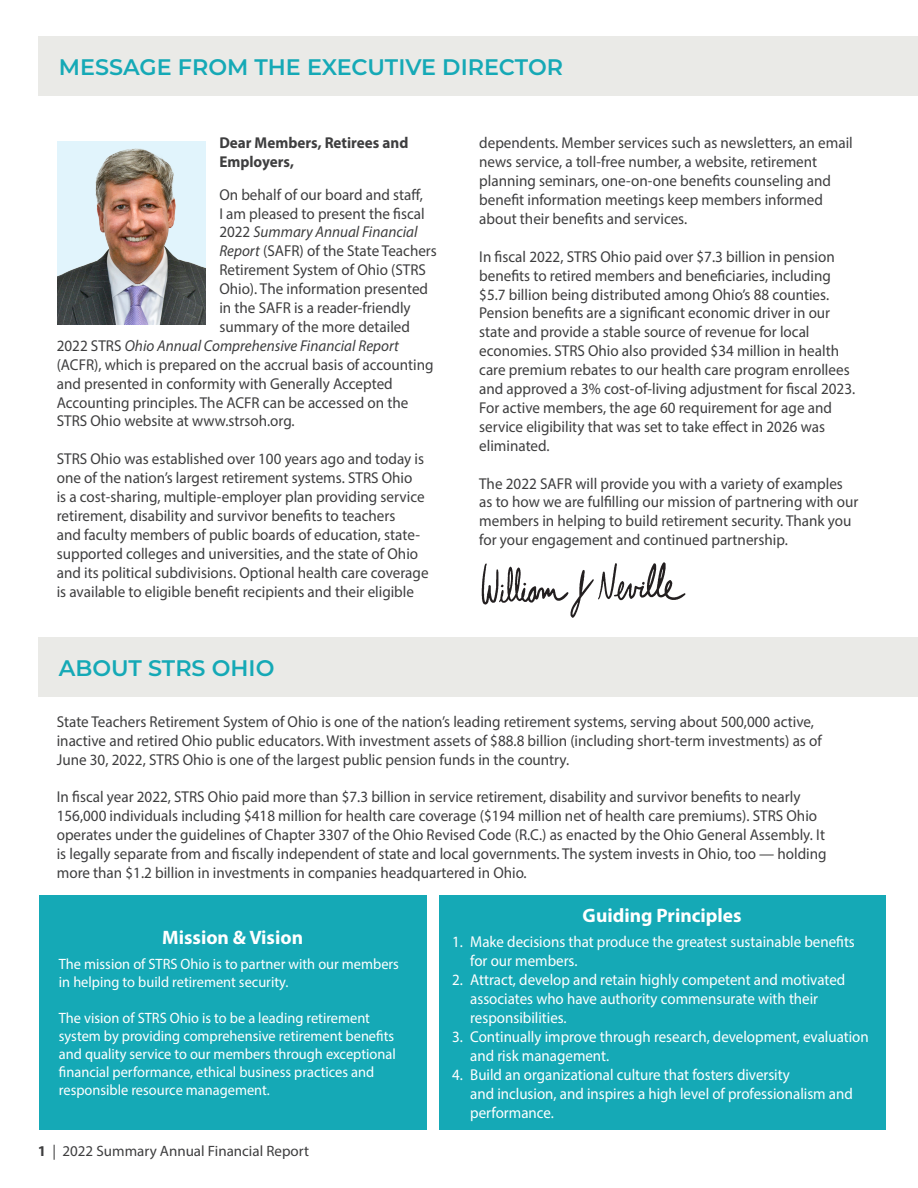
<style>
.page{position:relative;width:918px;height:1188px;background:#fff}
.page>*{position:absolute;margin:0;border:0;box-sizing:border-box;transform-origin:0 0}
.HEADER_-_SAFR{font:600 22.5px "Montserrat";color:#15a9b6}
.SUBHEAD{font:700 19.5px "Myriad Pro";color:#fff}
.BODY_-_SAFR{font:15.75px/18.9px "Myriad Pro";color:#3e3e3f;scale:.96 1}
.BODY_-_SAFR-2{font:15.75px/18.9px "Myriad Pro";color:#fff;scale:.95 1}
.BODY_-_SAFR-3{font:italic 15.75px "Myriad Pro";color:#3e3e3f;scale:.96 1}
.BODY_-_SAFR-4{font:700 15.75px/18.9px "Myriad Pro";color:#3e3e3f;scale:.96 1}
.BODY_-_SAFR-5{font:15px/18px "Myriad Pro";color:#fff;scale:.96 1}
.t1{font:15px "Myriad Pro";color:#3e3e3f}
.s1{font-style:normal}
.s2{font-style:italic}
.s3{font-weight:700}
</style>
<div class="page">
<div style="left:39px;top:895px;width:388px;height:235px;background:#15a9b6"></div>
<div style="left:439px;top:895px;width:447px;height:235px;background:#15a9b6"></div>
<img style="left:58px;top:141px;width:148px;height:184px">
<div style="left:39px;top:36px;width:879px;height:59px;background:#eaeae7"></div>
<div style="left:39px;top:637px;width:879px;height:59px;background:#eaeae7"></div>
<img style="left:481px;top:562px;width:205px;height:56px">
<p class="HEADER_-_SAFR" style="left:59px;top:51px;width:506px">MESSAGE FROM THE EXECUTIVE DIRECTOR</p>
<p class="BODY_-_SAFR-4" style="left:219px;top:133px;width:198px">Dear Members, Retirees and<br>Employers,</p>
<p class="BODY_-_SAFR" style="left:219px;top:185px;width:214px">On behalf of our board and staff,</p>
<p class="BODY_-_SAFR" style="left:219px;top:204px;width:216px">I am pleased to present the fiscal</p>
<p class="BODY_-_SAFR-3" style="left:219px;top:222px;width:208px"><span class="s1">2022</span> Summary Annual Financial</p>
<p class="BODY_-_SAFR" style="left:219px;top:241px;width:228px"><span class="s2">Report</span> (SAFR) of the State Teachers</p>
<p class="BODY_-_SAFR" style="left:219px;top:260px;width:217px">Retirement System of Ohio (STRS</p>
<p class="BODY_-_SAFR" style="left:219px;top:279px;width:219px">Ohio). The information presented</p>
<p class="BODY_-_SAFR" style="left:219px;top:298px;width:201px">in the SAFR is a reader-friendly</p>
<p class="BODY_-_SAFR" style="left:219px;top:317px;width:200px">summary of the more detailed</p>
<p class="BODY_-_SAFR-3" style="left:57px;top:336px;width:358px"><span class="s1">2022 STRS</span> Ohio Annual Comprehensive Financial Report</p>
<p class="BODY_-_SAFR" style="left:57px;top:355px;width:394px">(ACFR), which is prepared on the accrual basis of accounting</p>
<p class="BODY_-_SAFR" style="left:57px;top:374px;width:352px">and presented in conformity with Generally Accepted</p>
<p class="BODY_-_SAFR" style="left:57px;top:393px;width:368px">Accounting principles. The ACFR can be accessed on the</p>
<p class="BODY_-_SAFR" style="left:57px;top:411px;width:249px">STRS Ohio website at www.strsoh.org.</p>
<p class="BODY_-_SAFR" style="left:57px;top:449px;width:389px">STRS Ohio was established over 100 years ago and today is one of the nation’s largest retirement systems. STRS Ohio<br>is a cost-sharing, multiple-employer plan providing service retirement, disability and survivor benefits to teachers<br>and faculty members of public boards of education, state&shy;supported colleges and universities, and the state of Ohio and its political subdivisions. Optional health care coverage is available to eligible benefit recipients and their eligible</p>
<p class="HEADER_-_SAFR" style="left:59px;top:652px;width:217px">ABOUT STRS OHIO</p>
<p class="BODY_-_SAFR" style="left:479px;top:133px;width:391px">dependents. Member services such as newsletters, an email news service, a toll-free number, a website, retirement planning seminars, one-on-one benefits counseling and benefit information meetings keep members informed about their benefits and services.</p>
<p class="BODY_-_SAFR" style="left:479px;top:247px;width:393px">In fiscal 2022, STRS Ohio paid over $7.3 billion in pension benefits to retired members and beneficiaries, including $5.7 billion being distributed among Ohio’s 88 counties.<br>Pension benefits are a significant economic driver in our state and provide a stable source of revenue for local economies. STRS Ohio also provided $34 million in health care premium rebates to our health care program enrollees and approved a 3% cost-of-living adjustment for fiscal 2023.<br>For active members, the age 60 requirement for age and service eligibility that was set to take effect in 2026 was eliminated.</p>
<p class="BODY_-_SAFR" style="left:479px;top:474px;width:397px">The 2022 SAFR will provide you with a variety of examples as to how we are fulfilling our mission of partnering with our members in helping to build retirement security. Thank you for your engagement and continued partnership.</p>
<p class="BODY_-_SAFR" style="left:57px;top:712px;width:798px">State Teachers Retirement System of Ohio is one of the nation’s leading retirement systems, serving about 500,000 active, inactive and retired Ohio public educators. With investment assets of $88.8 billion (including short-term investments) as of<br>June 30, 2022, STRS Ohio is one of the largest public pension funds in the country.</p>
<p class="BODY_-_SAFR" style="left:57px;top:787px;width:804px">In fiscal year 2022, STRS Ohio paid more than $7.3 billion in service retirement, disability and survivor benefits to nearly 156,000 individuals including $418 million for health care coverage ($194 million net of health care premiums). STRS Ohio operates under the guidelines of Chapter 3307 of the Ohio Revised Code (R.C.) as enacted by the Ohio General Assembly. It is legally separate from and fiscally independent of state and local governments. The system invests in Ohio, too — holding more than $1.2 billion in investments in companies headquartered in Ohio.</p>
<p class="SUBHEAD" style="left:162px;top:925px;width:142px">Mission &amp; Vision</p>
<p class="BODY_-_SAFR-5" style="left:59px;top:955px;width:356px">The mission of STRS Ohio is to partner with our members in helping to build retirement security.</p>
<p class="BODY_-_SAFR-5" style="left:59px;top:1009px;width:352px">The vision of STRS Ohio is to be a leading retirement system by providing comprehensive retirement benefits and quality service to our members through exceptional financial performance, ethical business practices and responsible resource management.</p>
<p class="t1" style="left:38px;top:1141px;width:273px"><span class="s3">1</span> | 2022 Summary Annual Financial Report</p>
<p class="SUBHEAD" style="left:583px;top:903px;width:161px">Guiding Principles</p>
<p class="BODY_-_SAFR-2" style="left:470px;top:933px;width:406px;text-indent:-18px">1. Make decisions that produce the greatest sustainable benefits for our members.</p>
<p class="BODY_-_SAFR-2" style="left:470px;top:970px;width:396px;text-indent:-18px">2. Attract, develop and retain highly competent and motivated associates who have authority commensurate with their responsibilities.</p>
<p class="BODY_-_SAFR-2" style="left:470px;top:1027px;width:421px;text-indent:-18px">3. Continually improve through research, development, evaluation and risk management.</p>
<p class="BODY_-_SAFR-2" style="left:470px;top:1065px;width:404px;text-indent:-18px">4. Build an organizational culture that fosters diversity<br>and inclusion, and inspires a high level of professionalism and performance.</p>
</div>
